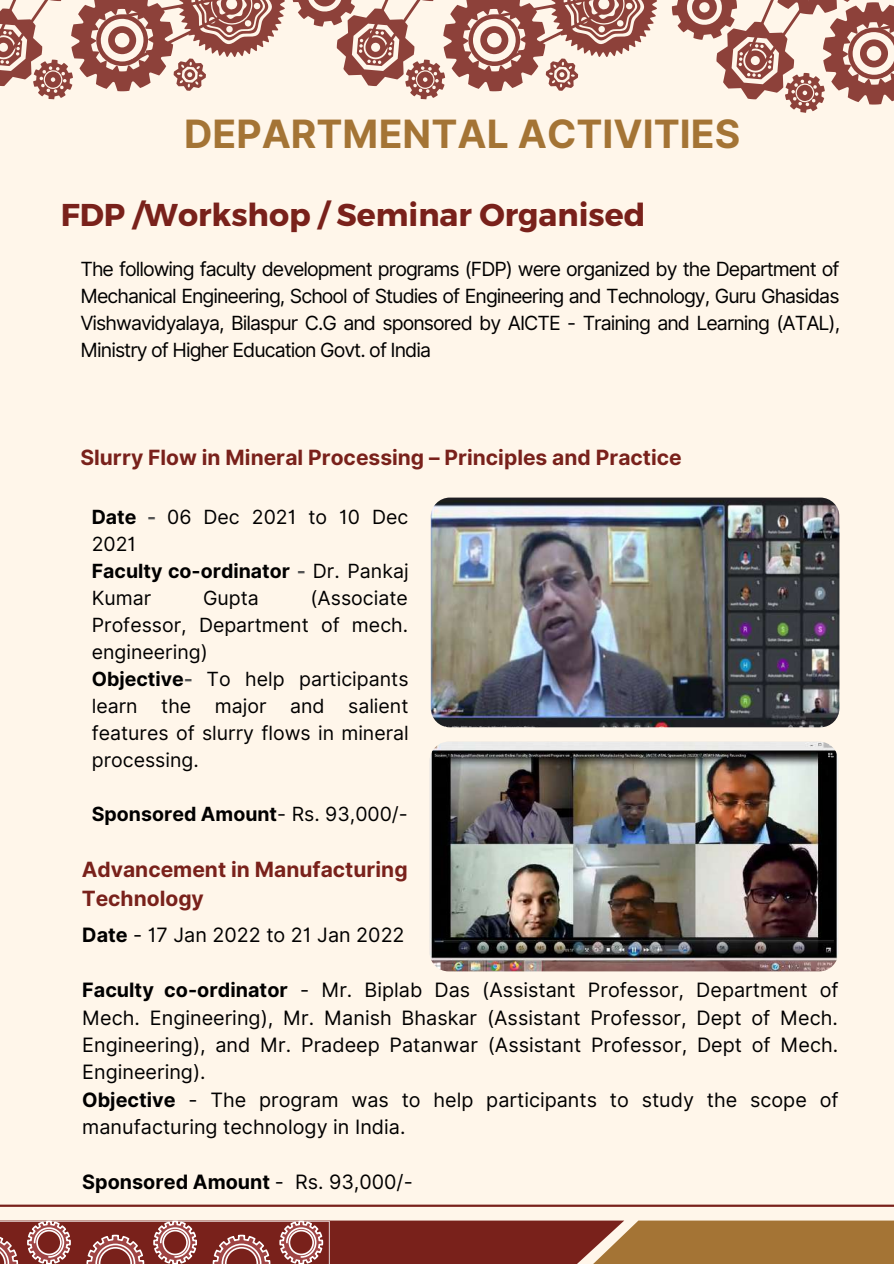
<style>
.page{position:relative;width:894px;height:1264px;background:#fff}
.page>*{position:absolute;margin:0;border:0;box-sizing:border-box;transform-origin:0 0}
.t1{font:700 39px "Inter";color:#a47435}
.t2{font:700 31.5px "Montserrat";color:#79211b}
.t3{font:700 21px/29.2px "Inter";color:#79211b}
.t4{font:19.8px/27.5px "Inter";color:#000}
.t5{font:700 19.8px "Inter";color:#000}
.t6{font:19.5px/27px "Inter";color:#000}
.t7{font:700 19.5px "Inter";color:#000}
.s1{font-weight:700}
.s2{font-weight:700;color:#545454}
.s3{font-weight:400}
</style>
<div class="page">
<div style="left:0;top:0;width:893px;height:1263px;background:#fff6ea"></div>
<hr style="left:0;top:1204px;width:893px;height:2px;background:#79211b">
<svg style="left:0;top:1220px;width:893px;height:43px;background:#96533c"></svg>
<svg style="left:0;top:0;width:657px;height:100px"></svg>
<svg style="left:671px;top:0;width:222px;height:113px"></svg>
<img style="left:429px;top:741px;width:409px;height:230px;border-radius:19px">
<img style="left:430px;top:497px;width:409px;height:230px;border-radius:19px">
<h1 class="t1" style="left:184px;top:110px;width:557px">DEPARTMENTAL ACTIVITIES</h1>
<h2 class="t2" style="left:61px;top:194px;width:586px">FDP /Workshop / Seminar Organised</h2>
<p class="t6" style="left:80px;top:255px;width:761px;text-align:justify">The following faculty development programs (FDP) were organized by the Department of Mechanical Engineering, School of Studies of Engineering and Technology, Guru Ghasidas Vishwavidyalaya, Bilaspur C.G and sponsored by AICTE - Training and Learning (ATAL), Ministry of Higher Education Govt. of India</p>
<p class="t3" style="left:80px;top:443px;width:602px">Slurry Flow in Mineral Processing – Principles and Practice</p>
<p class="t6" style="left:92px;top:503px;width:318px"><span class="s1">Date</span> <span class="s2">-</span> 06 Dec 2021 to 10 Dec<br>2021<br><span class="s1">Faculty co-ordinator</span> <span class="s2">-</span> Dr. Pankaj<br>Kumar</p>
<p class="t6" style="left:92px;top:584px;width:318px;text-indent:219px">(Associate<br>Professor, Department of mech. engineering)<br><span class="s1">Objective</span><span class="s2">-</span> To help participants learn the major and salient features of slurry flows in mineral processing.</p>
<p class="t7" style="left:92px;top:802px;width:317px">Sponsored Amount<span class="s3">- Rs. 93,000/-</span></p>
<p class="t6" style="left:203px;top:584px;width:57px">Gupta</p>
<p class="t3" style="left:82px;top:854px;width:327px">Advancement in Manufacturing<br>Technology</p>
<p class="t4" style="left:82px;top:921px;width:324px"><span class="s1">Date</span> - 17 Jan 2022 to 21 Jan 2022</p>
<p class="t4" style="left:82px;top:976px;width:757px"><span class="s1">Faculty co-ordinator</span> - Mr. Biplab Das (Assistant Professor, Department of Mech. Engineering), Mr. Manish Bhaskar (Assistant Professor, Dept of Mech.<br>Engineering), and Mr. Pradeep Patanwar (Assistant Professor, Dept of Mech.<br>Engineering).<br><span class="s1">Objective</span> - The program was to help participants to study the scope of manufacturing technology in India.</p>
<p class="t5" style="left:82px;top:1169px;width:332px">Sponsored Amount <span class="s3">- Rs. 93,000/-</span></p>
</div>
